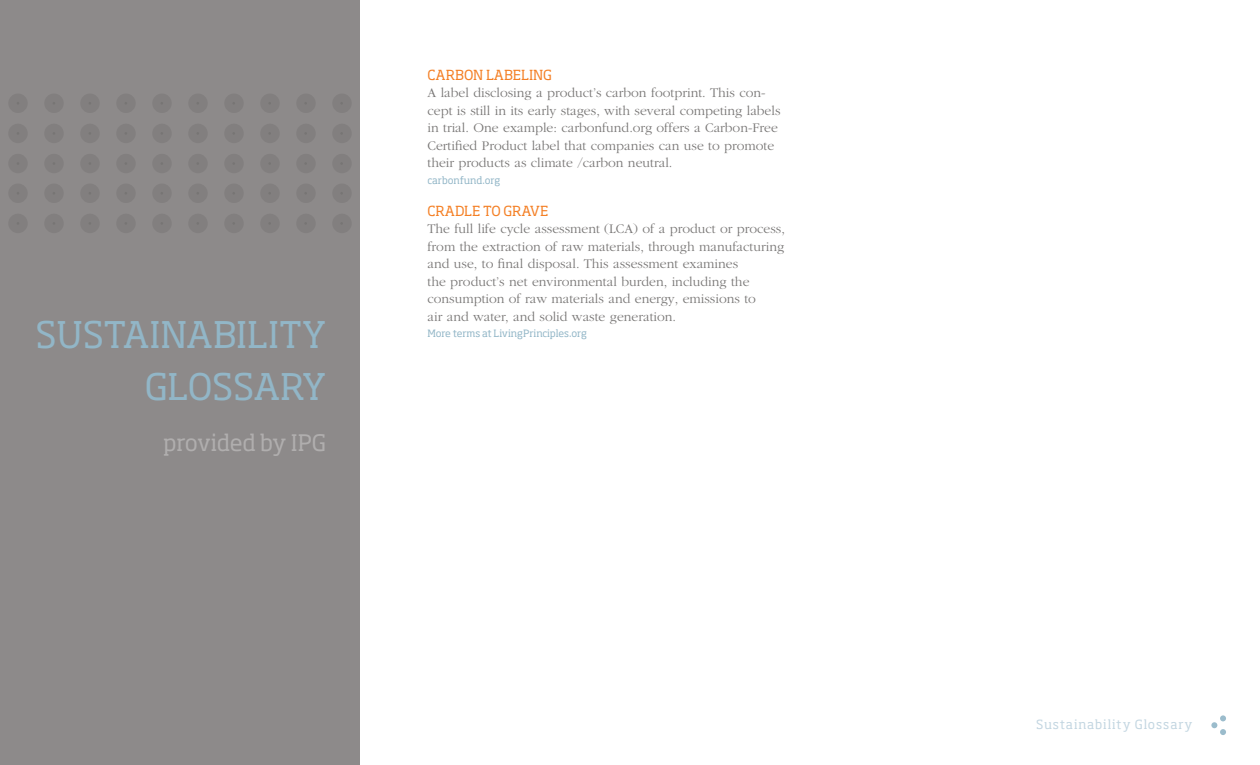
<style>
.page{position:relative;width:1260px;height:765px;background:#fff}
.page>*{position:absolute;margin:0;border:0;box-sizing:border-box;transform-origin:0 0}
.t1{font:36.25px/51.2px "Soho Std";letter-spacing:-.01em;color:#92b6c7;text-align:right}
.t2{font:22.5px "Soho Std";letter-spacing:-.02em;color:#b0aeae}
.t3{font:300 13.75px/17.5px "Garamond";color:#777574}
.t4{font:13.75px "Soho Std";color:#f48026}
.t5{font:12.5px "Soho Std";letter-spacing:.075em;color:#c3d6e1}
.t6{font:10px "Soho Std";letter-spacing:-.005em;color:#92b6c7}
</style>
<div class="page">
<svg style="left:1211px;top:715px;width:15px;height:20px"></svg>
<div style="left:0;top:0;width:360px;height:765px;background:#8d8a8a"></div>
<div style="left:8px;top:94px;width:20px;height:19px;background:#827f7f;border-radius:50%"></div>
<div style="left:44px;top:94px;width:20px;height:19px;background:#827f7f;border-radius:50%"></div>
<div style="left:80px;top:94px;width:20px;height:19px;background:#827f7f;border-radius:50%"></div>
<div style="left:116px;top:94px;width:20px;height:19px;background:#827f7f;border-radius:50%"></div>
<div style="left:152px;top:94px;width:20px;height:19px;background:#827f7f;border-radius:50%"></div>
<div style="left:188px;top:94px;width:20px;height:19px;background:#827f7f;border-radius:50%"></div>
<div style="left:224px;top:94px;width:20px;height:19px;background:#827f7f;border-radius:50%"></div>
<div style="left:260px;top:94px;width:20px;height:19px;background:#827f7f;border-radius:50%"></div>
<div style="left:296px;top:94px;width:20px;height:19px;background:#827f7f;border-radius:50%"></div>
<div style="left:332px;top:94px;width:20px;height:19px;background:#827f7f;border-radius:50%"></div>
<div style="left:8px;top:124px;width:20px;height:19px;background:#827f7f;border-radius:50%"></div>
<div style="left:44px;top:124px;width:20px;height:19px;background:#827f7f;border-radius:50%"></div>
<div style="left:80px;top:124px;width:20px;height:19px;background:#827f7f;border-radius:50%"></div>
<div style="left:116px;top:124px;width:20px;height:19px;background:#827f7f;border-radius:50%"></div>
<div style="left:152px;top:124px;width:20px;height:19px;background:#827f7f;border-radius:50%"></div>
<div style="left:188px;top:124px;width:20px;height:19px;background:#827f7f;border-radius:50%"></div>
<div style="left:224px;top:124px;width:20px;height:19px;background:#827f7f;border-radius:50%"></div>
<div style="left:260px;top:124px;width:20px;height:19px;background:#827f7f;border-radius:50%"></div>
<div style="left:296px;top:124px;width:20px;height:19px;background:#827f7f;border-radius:50%"></div>
<div style="left:332px;top:124px;width:20px;height:19px;background:#827f7f;border-radius:50%"></div>
<div style="left:8px;top:154px;width:20px;height:19px;background:#827f7f;border-radius:50%"></div>
<div style="left:44px;top:154px;width:20px;height:19px;background:#827f7f;border-radius:50%"></div>
<div style="left:80px;top:154px;width:20px;height:19px;background:#827f7f;border-radius:50%"></div>
<div style="left:116px;top:154px;width:20px;height:19px;background:#827f7f;border-radius:50%"></div>
<div style="left:152px;top:154px;width:20px;height:19px;background:#827f7f;border-radius:50%"></div>
<div style="left:188px;top:154px;width:20px;height:19px;background:#827f7f;border-radius:50%"></div>
<div style="left:224px;top:154px;width:20px;height:19px;background:#827f7f;border-radius:50%"></div>
<div style="left:260px;top:154px;width:20px;height:19px;background:#827f7f;border-radius:50%"></div>
<div style="left:296px;top:154px;width:20px;height:19px;background:#827f7f;border-radius:50%"></div>
<div style="left:332px;top:154px;width:20px;height:19px;background:#827f7f;border-radius:50%"></div>
<div style="left:8px;top:184px;width:20px;height:19px;background:#827f7f;border-radius:50%"></div>
<div style="left:44px;top:184px;width:20px;height:19px;background:#827f7f;border-radius:50%"></div>
<div style="left:80px;top:184px;width:20px;height:19px;background:#827f7f;border-radius:50%"></div>
<div style="left:116px;top:184px;width:20px;height:19px;background:#827f7f;border-radius:50%"></div>
<div style="left:152px;top:184px;width:20px;height:19px;background:#827f7f;border-radius:50%"></div>
<div style="left:188px;top:184px;width:20px;height:19px;background:#827f7f;border-radius:50%"></div>
<div style="left:224px;top:184px;width:20px;height:19px;background:#827f7f;border-radius:50%"></div>
<div style="left:260px;top:184px;width:20px;height:19px;background:#827f7f;border-radius:50%"></div>
<div style="left:296px;top:184px;width:20px;height:19px;background:#827f7f;border-radius:50%"></div>
<div style="left:332px;top:184px;width:20px;height:19px;background:#827f7f;border-radius:50%"></div>
<div style="left:8px;top:214px;width:20px;height:19px;background:#827f7f;border-radius:50%"></div>
<div style="left:44px;top:214px;width:20px;height:19px;background:#827f7f;border-radius:50%"></div>
<div style="left:80px;top:214px;width:20px;height:19px;background:#827f7f;border-radius:50%"></div>
<div style="left:116px;top:214px;width:20px;height:19px;background:#827f7f;border-radius:50%"></div>
<div style="left:152px;top:214px;width:20px;height:19px;background:#827f7f;border-radius:50%"></div>
<div style="left:188px;top:214px;width:20px;height:19px;background:#827f7f;border-radius:50%"></div>
<div style="left:224px;top:214px;width:20px;height:19px;background:#827f7f;border-radius:50%"></div>
<div style="left:260px;top:214px;width:20px;height:19px;background:#827f7f;border-radius:50%"></div>
<div style="left:296px;top:214px;width:20px;height:19px;background:#827f7f;border-radius:50%"></div>
<div style="left:332px;top:214px;width:20px;height:19px;background:#827f7f;border-radius:50%"></div>
<h1 class="t1" style="left:35px;top:309px;width:292px">SUSTAINABILITY<br>GLOSSARY</h1>
<h2 class="t2" style="left:163px;top:429px;width:165px">provided by IPG</h2>
<p class="t4" style="left:428px;top:66px;width:126px">CARBON LABELING</p>
<p class="t3" style="left:428px;top:84px;width:355px">A label disclosing a product’s carbon footprint. This con&shy;cept is still in its early stages, with several competing labels in trial. One example: carbonfund.org offers a Carbon-Free Certified Product label that companies can use to promote their products as climate /carbon neutral.</p>
<p class="t6" style="left:428px;top:174px;width:74px">carbonfund.org</p>
<p class="t4" style="left:428px;top:202px;width:122px">CRADLE TO GRAVE</p>
<p class="t3" style="left:428px;top:220px;width:359px">The full life cycle assessment (LCA) of a product or process, from the extraction of raw materials, through manufacturing and use, to final disposal. This assessment examines<br>the product’s net environmental burden, including the consumption of raw materials and energy, emissions to<br>air and water, and solid waste generation.</p>
<p class="t6" style="left:428px;top:327px;width:161px">More terms at LivingPrinciples.org</p>
<p class="t5" style="left:1036px;top:717px;width:158px">Sustainability Glossary</p>
</div>
